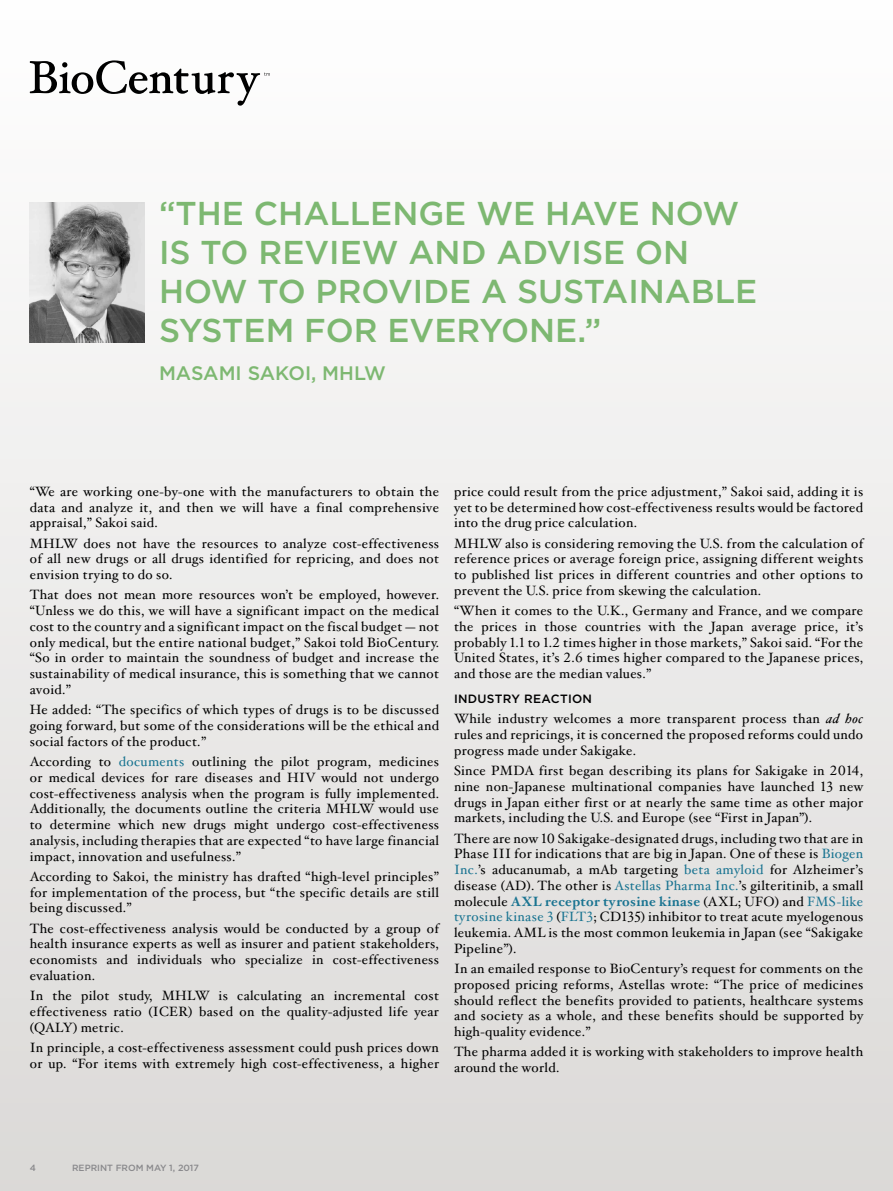
<style>
.page{position:relative;width:893px;height:1191px;background:#fff}
.page>*{position:absolute;margin:0;border:0;box-sizing:border-box;transform-origin:0 0}
.pull_quote_22{font:500 33px/39px "Gotham";color:#7db871}
.pull_quote_attribute{font:500 19.5px "Gotham";color:#7db871}
.body_text{font:13.5px/15.8px "Hoefler Txt";letter-spacing:.025em;color:#000;text-align:justify}
.subhead{font:500 12px "Gotham";letter-spacing:.025em;color:#000}
.t1{font:500 9px "Gotham";color:#89898c}
.s1{color:#1a7491}
.s2{font-style:italic}
.s3{font-weight:700;color:#1a7491}
</style>
<div class="page">
<div style="left:0;top:0;width:893px;height:1191px;background:linear-gradient(to bottom,#fefefe,#dbd9d7)"></div>
<svg style="left:30px;top:60px;width:240px;height:46px"></svg>
<img style="left:30px;top:203px;width:114px;height:140px">
<p class="pull_quote_22" style="left:159px;top:194px;width:600px">“THE CHALLENGE WE HAVE NOW<br>IS TO REVIEW AND ADVISE ON<br>HOW TO PROVIDE A SUSTAINABLE<br>SYSTEM FOR EVERYONE.”</p>
<p class="pull_quote_attribute" style="left:159px;top:360px;width:228px">MASAMI SAKOI, MHLW</p>
<p class="body_text" style="left:30px;top:483px;width:411px">“We are working one-by-one with the manufacturers to obtain the data and analyze it, and then we will have a final comprehensive appraisal,” Sakoi said.</p>
<p class="body_text" style="left:30px;top:534px;width:411px">MHLW does not have the resources to analyze cost-effectiveness of all new drugs or all drugs identified for repricing, and does not envision trying to do so.</p>
<p class="body_text" style="left:30px;top:586px;width:411px">That does not mean more resources won’t be employed, however. “Unless we do this, we will have a significant impact on the medical cost to the country and a significant impact on the fiscal budget — not only medical, but the entire national budget,” Sakoi told BioCentury. “So in order to maintain the soundness of budget and increase the sustainability of medical insurance, this is something that we cannot avoid.”</p>
<p class="body_text" style="left:30px;top:701px;width:411px">He added: “The specifics of which types of drugs is to be discussed going forward, but some of the considerations will be the ethical and social factors of the product.”</p>
<p class="body_text" style="left:30px;top:753px;width:411px">According to <span class="s1">documents</span> outlining the pilot program, medicines or medical devices for rare diseases and HIV would not undergo cost-effectiveness analysis when the program is fully implemented.<br>Additionally, the documents outline the criteria MHLW would use to determine which new drugs might undergo cost-effectiveness analysis, including therapies that are expected “to have large financial impact, innovation and usefulness.”</p>
<p class="body_text" style="left:30px;top:867px;width:411px">According to Sakoi, the ministry has drafted “high-level principles” for implementation of the process, but “the specific details are still being discussed.”</p>
<p class="body_text" style="left:30px;top:919px;width:411px">The cost-effectiveness analysis would be conducted by a group of health insurance experts as well as insurer and patient stakeholders, economists and individuals who specialize in cost-effectiveness evaluation.</p>
<p class="body_text" style="left:30px;top:987px;width:411px">In the pilot study, MHLW is calculating an incremental cost effectiveness ratio (ICER) based on the quality-adjusted life year (QALY) metric.</p>
<p class="body_text" style="left:30px;top:1038px;width:411px">In principle, a cost-effectiveness assessment could push prices down or up. “For items with extremely high cost-effectiveness, a higher</p>
<p class="body_text" style="left:454px;top:483px;width:411px">price could result from the price adjustment,” Sakoi said, adding it is yet to be determined how cost-effectiveness results would be factored into the drug price calculation.</p>
<p class="body_text" style="left:454px;top:534px;width:411px">MHLW also is considering removing the U.S. from the calculation of reference prices or average foreign price, assigning different weights to published list prices in different countries and other options to prevent the U.S. price from skewing the calculation.</p>
<p class="body_text" style="left:454px;top:602px;width:411px">“When it comes to the U.K., Germany and France, and we compare the prices in those countries with the Japan average price, it’s probably 1.1 to 1.2 times higher in those markets,” Sakoi said. “For the United States, it’s 2.6 times higher compared to the Japanese prices, and those are the median values.”</p>
<p class="subhead" style="left:454px;top:691px;width:140px">INDUSTRY REACTION</p>
<p class="body_text" style="left:454px;top:710px;width:411px">While industry welcomes a more transparent process than <span class="s2">ad hoc </span>rules and repricings, it is concerned the proposed reforms could undo progress made under Sakigake.</p>
<p class="body_text" style="left:454px;top:762px;width:411px">Since PMDA first began describing its plans for Sakigake in 2014, nine non-Japanese multinational companies have launched 13 new drugs in Japan either first or at nearly the same time as other major markets, including the U.S. and Europe (see “First in Japan”).</p>
<p class="body_text" style="left:454px;top:829px;width:411px">There are now 10 Sakigake-designated drugs, including two that are in Phase III for indications that are big in Japan. One of these is <span class="s1">Biogen Inc.</span>’s aducanumab, a mAb targeting <span class="s1">beta amyloid</span> for Alzheimer’s disease (AD). The other is <span class="s1">Astellas Pharma Inc.</span>’s gilteritinib, a small molecule <span class="s3">AXL receptor tyrosine kinase</span> (AXL; UFO) and <span class="s1">FMS-like tyrosine kinase 3</span> (<span class="s1">FLT3</span>; CD135) inhibitor to treat acute myelogenous leukemia. AML is the most common leukemia in Japan (see “Sakigake Pipeline”).</p>
<p class="body_text" style="left:454px;top:960px;width:411px">In an emailed response to BioCentury’s request for comments on the proposed pricing reforms, Astellas wrote: “The price of medicines should reflect the benefits provided to patients, healthcare systems and society as a whole, and these benefits should be supported by high-quality evidence.”</p>
<p class="body_text" style="left:454px;top:1043px;width:411px">The pharma added it is working with stakeholders to improve health around the world.</p>
<p class="t1" style="left:30px;top:1161px;width:8px">4</p>
<p class="t1" style="left:72px;top:1161px;width:7px">REPRINT</p>
<p class="t1" style="left:116px;top:1161px;width:8px">FROM</p>
<p class="t1" style="left:146px;top:1161px;width:54px">MAY 1, 2017</p>
</div>
